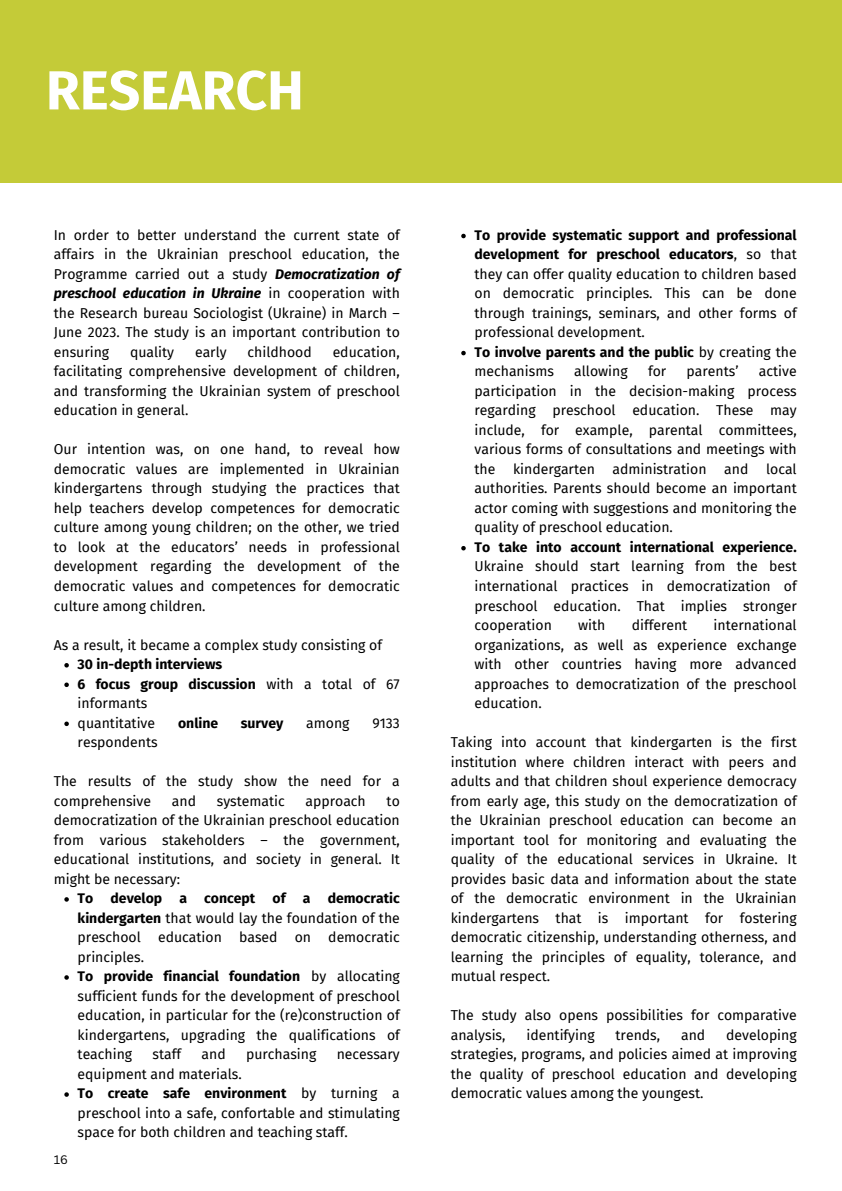
<style>
.page{position:relative;width:842px;height:1191px;background:#fff}
.page>*{position:absolute;margin:0;border:0;box-sizing:border-box;transform-origin:0 0}
.t1{font:700 55px "Fira Sans";color:#fff}
.t2{font:14px/19.5px "Fira Sans";color:#000;text-align:justify}
.t3{font:700 14px/19.5px "Fira Sans";color:#000}
.t4{font:12px "Canva Sans";color:#000}
.s1{font-weight:700;font-style:italic}
.s2{font-weight:700}
.s3{font-weight:400}
</style>
<div class="page">
<div style="left:0;top:0;width:842px;height:183px;background:#c4cb38"></div>
<svg style="left:64px;top:663px;width:5px;height:4px"></svg>
<svg style="left:64px;top:682px;width:5px;height:5px"></svg>
<svg style="left:64px;top:721px;width:5px;height:5px"></svg>
<svg style="left:64px;top:897px;width:5px;height:4px"></svg>
<svg style="left:64px;top:975px;width:5px;height:4px"></svg>
<svg style="left:64px;top:1092px;width:5px;height:4px"></svg>
<svg style="left:461px;top:234px;width:5px;height:4px"></svg>
<svg style="left:461px;top:351px;width:5px;height:4px"></svg>
<svg style="left:461px;top:546px;width:5px;height:4px"></svg>
<h1 class="t1" style="left:46px;top:58px;width:259px">RESEARCH</h1>
<p class="t2" style="left:54px;top:225px;width:347px">In order to better understand the current state of affairs in the Ukrainian preschool education, the Programme carried out a study <span class="s1">Democratization of preschool education in Ukraine</span> in cooperation with the Research bureau Sociologist (Ukraine) in March – June 2023. The study is an important contribution to ensuring</p>
<p class="t2" style="left:54px;top:342px;width:347px;text-indent:279px">education, facilitating comprehensive development of children, and transforming the Ukrainian system of preschool education in general.</p>
<p class="t2" style="left:54px;top:440px;width:347px">Our intention was, on one hand, to reveal how democratic values are implemented in Ukrainian kindergartens through studying the practices that help teachers develop competences for democratic culture among young children; on the other, we tried to look at the educators’ needs in professional development regarding the development of the democratic values and competences for democratic culture among children.</p>
<p class="t2" style="left:54px;top:635px;width:330px">As a result, it became a complex study consisting of</p>
<p class="t3" style="left:78px;top:654px;width:146px">30 in-depth interviews</p>
<p class="t2" style="left:78px;top:674px;width:324px"><span class="s2">6 focus group discussion</span> with a total of 67 informants</p>
<p class="t2" style="left:78px;top:713px;width:79px">quantitative</p>
<p class="t3" style="left:178px;top:713px;width:42px">online</p>
<p class="t3" style="left:241px;top:713px;width:44px">survey</p>
<p class="t2" style="left:306px;top:713px;width:45px">among</p>
<p class="t2" style="left:372px;top:713px;width:29px">9133</p>
<p class="t2" style="left:78px;top:732px;width:82px">respondents</p>
<p class="t2" style="left:54px;top:771px;width:347px">The results of the study show the need for a comprehensive</p>
<p class="t2" style="left:130px;top:342px;width:46px">quality</p>
<p class="t2" style="left:195px;top:342px;width:33px">early</p>
<p class="t2" style="left:248px;top:342px;width:66px">childhood</p>
<p class="t2" style="left:172px;top:791px;width:26px">and</p>
<p class="t2" style="left:217px;top:791px;width:69px">systematic</p>
<p class="t2" style="left:306px;top:791px;width:62px">approach</p>
<p class="t2" style="left:54px;top:791px;width:347px;text-indent:333px">to democratization of the Ukrainian preschool education from various stakeholders – the government, educational institutions, and society in general. It might be necessary:</p>
<p class="t2" style="left:78px;top:888px;width:324px"><span class="s2">To develop a concept of a democratic kindergarten</span> that would lay the foundation of the preschool education based on democratic principles.</p>
<p class="t2" style="left:78px;top:966px;width:324px"><span class="s2">To provide financial foundation</span> by allocating sufficient funds for the development of preschool education, in particular for the (re)construction of kindergartens, upgrading the qualifications of teaching</p>
<p class="t2" style="left:153px;top:1044px;width:30px">staff</p>
<p class="t2" style="left:202px;top:1044px;width:26px">and</p>
<p class="t2" style="left:246px;top:1044px;width:72px">purchasing</p>
<p class="t2" style="left:337px;top:1044px;width:65px">necessary</p>
<p class="t2" style="left:78px;top:1064px;width:166px">equipment and materials.</p>
<p class="t2" style="left:78px;top:1083px;width:324px"><span class="s2">To create safe environment</span> by turning a preschool into a safe, confortable and stimulating space for both children and teaching staff.</p>
<p class="t4" style="left:54px;top:1151px;width:16px">16</p>
<p class="t2" style="left:474px;top:225px;width:324px"><span class="s2">To provide systematic support and professional development for preschool educators</span>, so that they can offer quality education to children based on democratic principles. This can be done through trainings, seminars, and other forms of professional development.</p>
<p class="t3" style="left:474px;top:342px;width:324px">To involve parents and the public <span class="s3">by creating the mechanisms</span></p>
<p class="t2" style="left:474px;top:362px;width:324px;text-indent:284px">active participation in the decision-making process regarding preschool education. These may include, for example, parental committees, various forms of consultations and meetings with the</p>
<p class="t2" style="left:574px;top:362px;width:55px">allowing</p>
<p class="t2" style="left:648px;top:362px;width:20px">for</p>
<p class="t2" style="left:687px;top:362px;width:53px">parents’</p>
<p class="t2" style="left:513px;top:459px;width:83px">kindergarten</p>
<p class="t2" style="left:613px;top:459px;width:96px">administration</p>
<p class="t2" style="left:724px;top:459px;width:26px">and</p>
<p class="t2" style="left:474px;top:459px;width:324px;text-indent:292px">local authorities. Parents should become an important actor coming with suggestions and monitoring the quality of preschool education.</p>
<p class="t2" style="left:474px;top:537px;width:324px"><span class="s2">To take into account international experience.<br></span>Ukraine should start learning from the best international practices in democratization of preschool education. That implies stronger cooperation</p>
<p class="t2" style="left:474px;top:615px;width:324px;text-indent:239px">international organizations, as well as experience exchange with other countries having more advanced approaches to democratization of the preschool education.</p>
<p class="t2" style="left:451px;top:732px;width:347px">Taking into account that kindergarten is the first institution where children interact with peers and adults and that children shoul experience democracy from early age, this study on the democratization of the Ukrainian preschool education can become an important tool for monitoring and evaluating the quality of the educational services in Ukraine. It provides basic data and information about the state of the democratic environment in the Ukrainian kindergartens that is important for fostering democratic citizenship, understanding otherness, and learning the principles of equality, tolerance, and mutual respect.</p>
<p class="t2" style="left:451px;top:1005px;width:347px">The study also opens possibilities for comparative analysis,</p>
<p class="t2" style="left:578px;top:615px;width:29px">with</p>
<p class="t2" style="left:632px;top:615px;width:57px">different</p>
<p class="t2" style="left:451px;top:1025px;width:347px;text-indent:275px">developing strategies, programs, and policies aimed at improving the quality of preschool education and developing democratic values among the youngest.</p>
<p class="t2" style="left:526px;top:1025px;width:70px">identifying</p>
<p class="t2" style="left:616px;top:1025px;width:46px">trends,</p>
<p class="t2" style="left:681px;top:1025px;width:26px">and</p>
</div>
